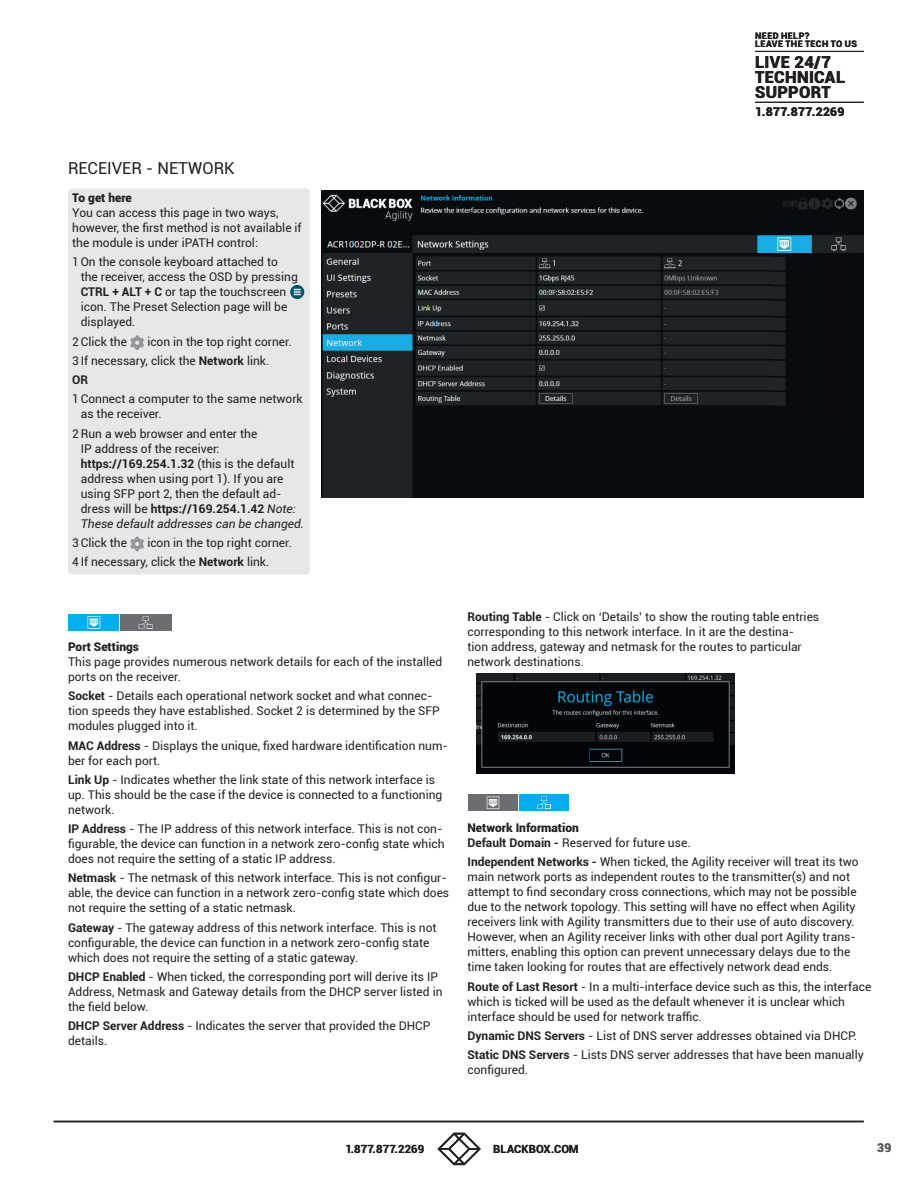
<style>
.page{position:relative;width:918px;height:1188px;background:#fff}
.page>*{position:absolute;margin:0;border:0;box-sizing:border-box;transform-origin:0 0}
.t1{font:900 16.5px/15px "Roboto";letter-spacing:.02em;color:#231f20}
.Head_3__no_toc{font:16.5px "Roboto";color:#231f20}
.Diagram_body_-_large{font:12px/15px "Roboto";color:#231f20}
.Diagram_tabbed_-_lar{font:12px/15px "Roboto";color:#231f20}
.Diagram_head_-_large{font:900 12px "Roboto";color:#231f20}
.Diagram_head_-_large-2{font:900 12px "Roboto";letter-spacing:.03em;color:#231f20}
.t2{font:700 12px "Roboto";color:#57585a}
.Diagram_tabbed_-_lar-2{font:700 12px "Roboto";color:#231f20}
.t3{font:700 11.25px "Roboto";letter-spacing:.01em;color:#231f20}
.t4{font:900 9px/8.6px "Roboto";letter-spacing:.045em;color:#231f20}
.s1{font-weight:700}
.s2{font-style:italic}
</style>
<div class="page">
<hr style="left:54px;top:1121px;width:810px;height:1px;background:#231f20">
<svg style="left:438px;top:1133px;width:43px;height:32px"></svg>
<hr style="left:755px;top:51px;width:109px;height:1px;background:#231f20">
<hr style="left:755px;top:102px;width:109px;height:1px;background:#231f20">
<img style="left:322px;top:191px;width:542px;height:306px">
<div style="left:68px;top:614px;width:52px;height:16px;background:#00aeef"></div>
<div style="left:120px;top:614px;width:51px;height:16px;background:#6c6d70"></div>
<svg style="left:138px;top:616px;width:15px;height:13px"></svg>
<svg style="left:88px;top:616px;width:12px;height:13px"></svg>
<div style="left:468px;top:795px;width:50px;height:16px;background:#6c6d70"></div>
<div style="left:518px;top:795px;width:51px;height:16px;background:#00aeef"></div>
<svg style="left:518px;top:795px;width:1px;height:16px"></svg>
<svg style="left:537px;top:797px;width:14px;height:12px"></svg>
<svg style="left:487px;top:797px;width:12px;height:12px"></svg>
<img style="left:476px;top:674px;width:259px;height:100px">
<div style="left:68px;top:188px;width:242px;height:386px;background:#e6e7e9;border-radius:4px"></div>
<svg style="left:290px;top:285px;width:14px;height:14px"></svg>
<svg style="left:130px;top:335px;width:14px;height:15px"></svg>
<svg style="left:130px;top:537px;width:14px;height:14px"></svg>
<p class="Head_3__no_toc" style="left:68px;top:157px;width:168px">RECEIVER - NETWORK</p>
<p class="Diagram_head_-_large" style="left:72px;top:189px;width:61px">To get here</p>
<p class="Diagram_tabbed_-_lar" style="left:72px;top:205px;width:231px">You can access this page in two ways, however, the first method is not available if the module is under iPATH control:</p>
<p class="Diagram_tabbed_-_lar" style="left:81px;top:254px;width:219px;text-indent:-9px">1On the console keyboard attached to the receiver, access the OSD by pressing<br><span class="s1">CTRL + ALT + C</span> or tap the touchscreen icon. The Preset Selection page will be displayed.</p>
<p class="Diagram_tabbed_-_lar" style="left:72px;top:333px;width:56px">2Click the</p>
<p class="Diagram_tabbed_-_lar" style="left:147px;top:333px;width:146px">icon in the top right corner.</p>
<p class="Diagram_tabbed_-_lar" style="left:72px;top:353px;width:198px">3 If necessary, click the <span class="s1">Network</span> link.</p>
<p class="Diagram_tabbed_-_lar-2" style="left:72px;top:371px;width:17px">OR</p>
<p class="Diagram_tabbed_-_lar" style="left:81px;top:391px;width:223px;text-indent:-9px">1Connect a computer to the same network as the receiver.</p>
<p class="Diagram_tabbed_-_lar" style="left:81px;top:425px;width:225px;text-indent:-9px">2Run a web browser and enter the<br>IP address of the receiver: <span class="s1">https://169.254.1.32</span> (this is the default address when using port 1). If you are using SFP port 2, then the default ad&shy;dress will be <span class="s1">https://169.254.1.42</span> <span class="s2">Note:<br>These default addresses can be changed.</span></p>
<p class="Diagram_tabbed_-_lar" style="left:72px;top:535px;width:56px">3Click the</p>
<p class="Diagram_tabbed_-_lar" style="left:147px;top:535px;width:146px">icon in the top right corner.</p>
<p class="Diagram_tabbed_-_lar" style="left:72px;top:554px;width:198px">4 If necessary, click the <span class="s1">Network</span> link.</p>
<p class="Diagram_head_-_large" style="left:68px;top:638px;width:72px">Port Settings</p>
<p class="Diagram_body_-_large" style="left:68px;top:654px;width:376px">This page provides numerous network details for each of the installed ports on the receiver.</p>
<p class="Diagram_body_-_large" style="left:68px;top:688px;width:373px"><span class="s1">Socket</span> - Details each operational network socket and what connec&shy;tion speeds they have established. Socket 2 is determined by the SFP modules plugged into it.</p>
<p class="Diagram_body_-_large" style="left:68px;top:737px;width:382px"><span class="s1">MAC Address</span> - Displays the unique, fixed hardware identification num&shy;ber for each port.</p>
<p class="Diagram_body_-_large" style="left:68px;top:772px;width:376px"><span class="s1">Link Up</span> - Indicates whether the link state of this network interface is up. This should be the case if the device is connected to a functioning network.</p>
<p class="Diagram_body_-_large" style="left:68px;top:821px;width:378px"><span class="s1">IP Address</span> - The IP address of this network interface. This is not con&shy;figurable, the device can function in a network zero-config state which does not require the setting of a static IP address.</p>
<p class="Diagram_body_-_large" style="left:68px;top:870px;width:383px"><span class="s1">Netmask</span> - The netmask of this network interface. This is not configur&shy;able, the device can function in a network zero-config state which does not require the setting of a static netmask.</p>
<p class="Diagram_body_-_large" style="left:68px;top:919px;width:370px"><span class="s1">Gateway</span> - The gateway address of this network interface. This is not configurable, the device can function in a network zero-config state which does not require the setting of a static gateway.</p>
<p class="Diagram_body_-_large" style="left:68px;top:969px;width:376px"><span class="s1">DHCP Enabled</span> - When ticked, the corresponding port will derive its IP<br>Address, Netmask and Gateway details from the DHCP server listed in the field below.</p>
<p class="Diagram_body_-_large" style="left:68px;top:1018px;width:364px"><span class="s1">DHCP Server Address</span> - Indicates the server that provided the DHCP details.</p>
<p class="t4" style="left:755px;top:31px;width:103px">NEED HELP?<br>LEAVE THE TECH TO US</p>
<h1 class="t1" style="left:755px;top:54px;width:92px">LIVE 24/7<br>TECHNICAL<br>SUPPORT</h1>
<p class="Diagram_head_-_large-2" style="left:755px;top:103px;width:91px">1.877.877.2269</p>
<p class="Diagram_body_-_large" style="left:467px;top:609px;width:353px"><span class="s1">Routing Table</span> - Click on ‘Details’ to show the routing table entries corresponding to this network interface. In it are the destina-<br>tion address, gateway and netmask for the routes to particular network destinations.</p>
<p class="Diagram_head_-_large" style="left:468px;top:819px;width:113px">Network Information</p>
<p class="Diagram_body_-_large" style="left:468px;top:835px;width:225px"><span class="s1">Default Domain -</span> Reserved for future use.</p>
<p class="Diagram_body_-_large" style="left:468px;top:854px;width:393px"><span class="s1">Independent Networks -</span> When ticked, the Agility receiver will treat its two main network ports as independent routes to the transmitter(s) and not attempt to find secondary cross connections, which may not be possible due to the network topology. This setting will have no effect when Agility receivers link with Agility transmitters due to their use of auto discovery.<br>However, when an Agility receiver links with other dual port Agility trans&shy;mitters, enabling this option can prevent unnecessary delays due to the time taken looking for routes that are effectively network dead ends.</p>
<p class="Diagram_body_-_large" style="left:468px;top:978px;width:405px"><span class="s1">Route of Last Resort</span> - In a multi-interface device such as this, the interface which is ticked will be used as the default whenever it is unclear which interface should be used for network traffic.</p>
<p class="Diagram_body_-_large" style="left:468px;top:1028px;width:391px"><span class="s1">Dynamic DNS Servers</span> - List of DNS server addresses obtained via DHCP.</p>
<p class="Diagram_body_-_large" style="left:468px;top:1047px;width:398px"><span class="s1">Static DNS Servers</span> - Lists DNS server addresses that have been manually configured.</p>
<p class="t3" style="left:345px;top:1141px;width:80px">1.877.877.2269</p>
<p class="t3" style="left:493px;top:1141px;width:87px">BLACKBOX.COM</p>
<p class="t2" style="left:877px;top:1139px;width:16px">39</p>
</div>
